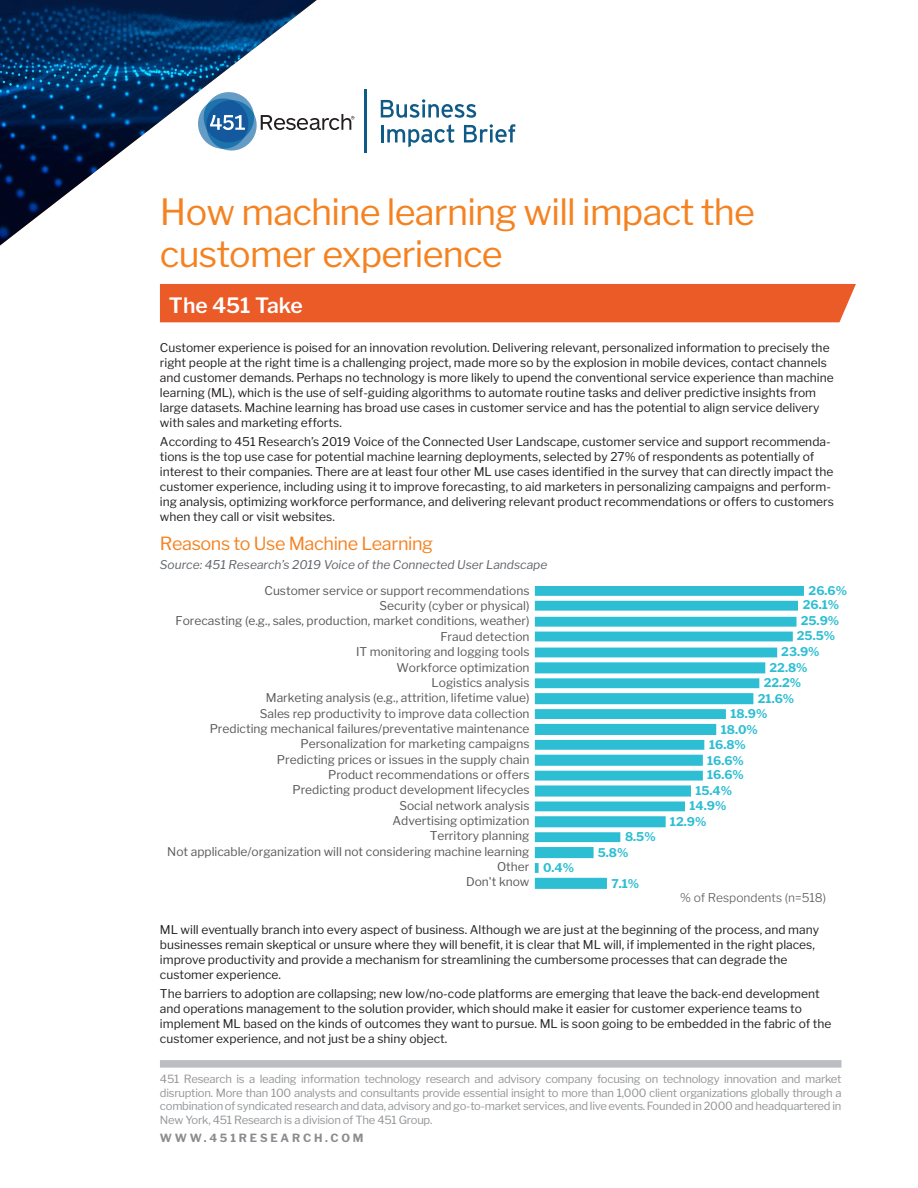
<style>
.page{position:relative;width:918px;height:1188px;background:#fff}
.page>*{position:absolute;margin:0;border:0;box-sizing:border-box;transform-origin:0 0}
.BIB_Headline_A{font:36px/42px "Libre Franklin";letter-spacing:-.02em;color:#f58220}
.BIB_Callout_Section{font:600 21px "Libre Franklin";color:#fff}
.BIB_Chart_Header{font:18px "Libre Franklin";letter-spacing:-.02em;color:#f58220}
.BIB_Body{font:12px/15px "Libre Franklin";color:#231f20}
.t1{font:12px/15.3px "Libre Franklin";color:#595959;text-align:right}
.t2{font:700 12px/16px "Libre Franklin";color:#2ebed3}
.BIB_Source_Line{font:italic 12px "Libre Franklin";color:#62656a}
.t3{font:300 12px "Libre Franklin";color:#595959}
.BIB_Footer{font:11.25px/13.5px "Libre Franklin";letter-spacing:-.02em;color:#939598;text-align:justify}
.BIB_Footer_Website{font:700 11.25px "Libre Franklin";letter-spacing:.25em;color:#8a8c8f}
</style>
<div class="page">
<img style="left:0;top:0;width:317px;height:246px">
<svg style="left:196px;top:90px;width:158px;height:63px"></svg>
<svg style="left:381px;top:99px;width:95px;height:19px"></svg>
<hr style="left:381px;top:125px;width:3px;height:17px;background:#0f5a86">
<svg style="left:387px;top:124px;width:67px;height:23px"></svg>
<svg style="left:464px;top:124px;width:51px;height:19px"></svg>
<hr style="left:365px;top:90px;width:2px;height:63px;background:#0f5a86">
<div style="left:160px;top:284px;width:696px;height:38px;background:#eb5b28"></div>
<div style="left:160px;top:1060px;width:681px;height:8px;background:#bcbdc0"></div>
<svg style="left:535px;top:586px;width:269px;height:303px"></svg>
<p class="BIB_Headline_A" style="left:160px;top:191px;width:597px">How machine learning will impact the customer experience</p>
<p class="BIB_Callout_Section" style="left:169px;top:293px;width:135px">The 451 Take</p>
<p class="BIB_Body" style="left:160px;top:340px;width:675px">Customer experience is poised for an innovation revolution. Delivering relevant, personalized information to precisely the right people at the right time is a challenging project, made more so by the explosion in mobile devices, contact channels and customer demands. Perhaps no technology is more likely to upend the conventional service experience than machine learning (ML), which is the use of self-guiding algorithms to automate routine tasks and deliver predictive insights from large datasets. Machine learning has broad use cases in customer service and has the potential to align service delivery with sales and marketing efforts.</p>
<p class="BIB_Body" style="left:160px;top:435px;width:675px">According to 451 Research’s 2019 Voice of the Connected User Landscape, customer service and support recommenda&shy;tions is the top use case for potential machine learning deployments, selected by 27% of respondents as potentially of interest to their companies. There are at least four other ML use cases identified in the survey that can directly impact the customer experience, including using it to improve forecasting, to aid marketers in personalizing campaigns and perform&shy;ing analysis, optimizing workforce performance, and delivering relevant product recommendations or offers to customers when they call or visit websites.</p>
<p class="BIB_Chart_Header" style="left:160px;top:533px;width:275px">Reasons to Use Machine Learning</p>
<p class="BIB_Source_Line" style="left:160px;top:558px;width:389px">Source: 451 Research’s 2019 Voice of the Connected User Landscape</p>
<p class="t1" style="left:167px;top:583px;width:364px">Customer service or support recommendations<br>Security (cyber or physical)<br>Forecasting (e.g., sales, production, market conditions, weather)<br>Fraud detection<br>IT monitoring and logging tools<br>Workforce optimization<br>Logistics analysis<br>Marketing analysis (e.g., attrition, lifetime value)<br>Sales rep productivity to improve data collection<br>Predicting mechanical failures/preventative maintenance Personalization for marketing campaigns<br>Predicting prices or issues in the supply chain<br>Product recommendations or offers<br>Predicting product development lifecycles<br>Social network analysis<br>Advertising optimization<br>Territory planning<br>Not applicable/organization will not considering machine learning Other<br>Don't know</p>
<p class="t2" style="left:543px;top:859px;width:33px">0.4%</p>
<p class="t2" style="left:598px;top:829px;width:59px;text-indent:27px">8.5%<br>5.8%</p>
<p class="t2" style="left:611px;top:875px;width:29px">7.1%</p>
<p class="t2" style="left:803px;top:583px;width:46px;line-height:14.7px;text-indent:6px">26.6%<br>26.1%</p>
<p class="t2" style="left:797px;top:614px;width:44px;line-height:14.7px;text-align:center">25.9%<br>25.5%</p>
<p class="t2" style="left:770px;top:644px;width:51px;text-indent:12px">23.9%<br>22.8%</p>
<p class="t2" style="left:758px;top:675px;width:45px;text-align:center">22.2%<br>21.6%</p>
<p class="t2" style="left:721px;top:705px;width:48px;text-indent:10px">18.9%<br>18.0%</p>
<p class="t2" style="left:707px;top:736px;width:40px">16.8%<br>16.6%</p>
<p class="t2" style="left:695px;top:767px;width:50px;text-indent:12px">16.6%<br>15.4%</p>
<p class="t2" style="left:670px;top:798px;width:58px;text-indent:20px">14.9%<br>12.9%</p>
<p class="t3" style="left:680px;top:891px;width:148px">% of Respondents (n=518)</p>
<p class="BIB_Body" style="left:160px;top:922px;width:661px">ML will eventually branch into every aspect of business. Although we are just at the beginning of the process, and many businesses remain skeptical or unsure where they will benefit, it is clear that ML will, if implemented in the right places, improve productivity and provide a mechanism for streamlining the cumbersome processes that can degrade the customer experience.</p>
<p class="BIB_Body" style="left:160px;top:987px;width:673px">The barriers to adoption are collapsing; new low/no-code platforms are emerging that leave the back-end development and operations management to the solution provider, which should make it easier for customer experience teams to implement ML based on the kinds of outcomes they want to pursue. ML is soon going to be embedded in the fabric of the customer experience, and not just be a shiny object.</p>
<p class="BIB_Footer" style="left:160px;top:1073px;width:683px">451 Research is a leading information technology research and advisory company focusing on technology innovation and market disruption. More than 100 analysts and consultants provide essential insight to more than 1,000 client organizations globally through a combination of syndicated research and data, advisory and go-to-market services, and live events. Founded in 2000 and headquartered in New York, 451 Research is a division of The 451 Group.</p>
<p class="BIB_Footer_Website" style="left:160px;top:1131px;width:205px">WWW.451RESEARCH.COM</p>
</div>
